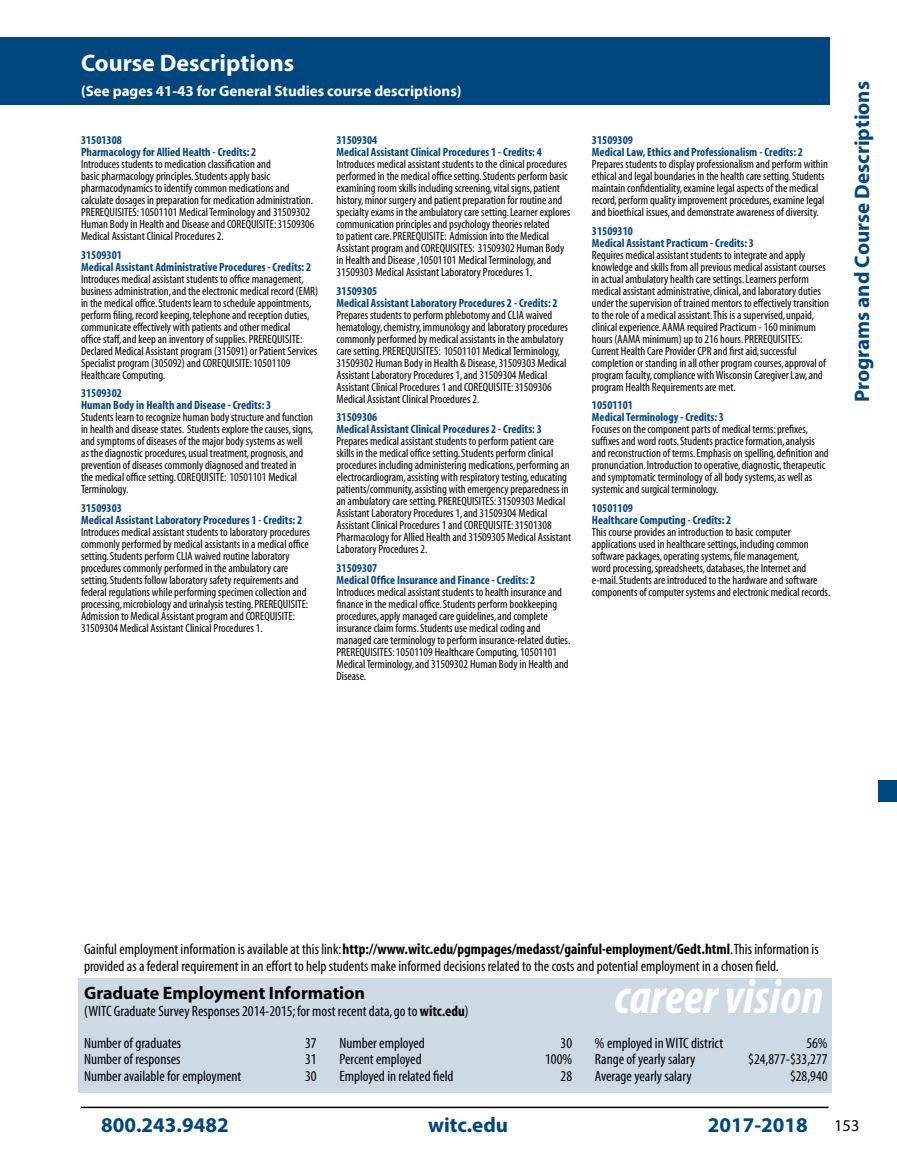
<style>
.page{position:relative;width:897px;height:1170px;background:#fff}
.page>*{position:absolute;margin:0;border:0;box-sizing:border-box;transform-origin:0 0}
.t1{font:italic 700 condensed 49.5px "Myriad Pro";color:#fff}
.t2{font:700 24px "Myriad Pro";color:#fff}
.t3{font:700 21px "Myriad Pro";color:#00467f}
.t4{font:700 18px "Myriad";color:#000}
.t5{font:16.5px "Myriad";color:#000}
.t6{font:condensed 15px/16.5px "Myriad";color:#000}
.t7{font:700 15px "Myriad Pro";color:#fff}
.t8{font:condensed 12px/12px "Myriad";color:#000}
.t9{font:700 condensed 12px/12px "Myriad";color:#00467f}
.s1{font-weight:700}
</style>
<div class="page">
<hr style="left:81px;top:1107px;width:747px;height:1px;background:#000">
<div style="left:878px;top:780px;width:18px;height:22px;background:#00467f"></div>
<div style="left:0;top:38px;width:829px;height:67px;background:#00467f"></div>
<div style="left:78px;top:978px;width:753px;height:114px;background:#ccdae5"></div>
<h2 class="t2" style="left:81px;top:48px;width:215px">Course Descriptions</h2>
<p class="t7" style="left:81px;top:81px;width:382px">(See pages 41-43 for General Studies course descriptions)</p>
<p class="t9" style="left:81px;top:134px;width:177px">31501308<br>Pharmacology for Allied Health - Credits: 2</p>
<p class="t8" style="left:81px;top:159px;width:235px">Introduces students to medication classification and<br>basic pharmacology principles. Students apply basic pharmacodynamics to identify common medications and calculate dosages in preparation for medication administration.<br>PREREQUISITES: 10501101 Medical Terminology and 31509302<br>Human Body in Health and Disease and COREQUISITE: 31509306<br>Medical Assistant Clinical Procedures 2.</p>
<p class="t9" style="left:81px;top:249px;width:231px">31509301<br>Medical Assistant Administrative Procedures - Credits: 2</p>
<p class="t8" style="left:81px;top:273px;width:238px">Introduces medical assistant students to office management, business administration, and the electronic medical record (EMR) in the medical office. Students learn to schedule appointments, perform filing, record keeping, telephone and reception duties, communicate effectively with patients and other medical<br>office staff, and keep an inventory of supplies. PREREQUISITE:<br>Declared Medical Assistant program (315091) or Patient Services Specialist program (305092) and COREQUISITE: 10501109<br>Healthcare Computing.</p>
<p class="t9" style="left:81px;top:388px;width:192px">31509302<br>Human Body in Health and Disease - Credits: 3</p>
<p class="t8" style="left:81px;top:412px;width:234px">Students learn to recognize human body structure and function in health and disease states. Students explore the causes, signs, and symptoms of diseases of the major body systems as well<br>as the diagnostic procedures, usual treatment, prognosis, and prevention of diseases commonly diagnosed and treated in<br>the medical office setting. COREQUISITE: 10501101 Medical Terminology.</p>
<p class="t9" style="left:81px;top:503px;width:222px">31509303<br>Medical Assistant Laboratory Procedures 1 - Credits: 2</p>
<p class="t8" style="left:81px;top:527px;width:230px">Introduces medical assistant students to laboratory procedures commonly performed by medical assistants in a medical office setting. Students perform CLIA waived routine laboratory procedures commonly performed in the ambulatory care setting. Students follow laboratory safety requirements and federal regulations while performing specimen collection and processing, microbiology and urinalysis testing. PREREQUISITE:<br>Admission to Medical Assistant program and COREQUISITE:<br>31509304 Medical Assistant Clinical Procedures 1.</p>
<p class="t9" style="left:336px;top:134px;width:207px">31509304<br>Medical Assistant Clinical Procedures 1 - Credits: 4</p>
<p class="t8" style="left:336px;top:159px;width:235px">Introduces medical assistant students to the clinical procedures performed in the medical office setting. Students perform basic examining room skills including screening, vital signs, patient history, minor surgery and patient preparation for routine and specialty exams in the ambulatory care setting. Learner explores communication principles and psychology theories related<br>to patient care. PREREQUISITE: Admission into the Medical Assistant program and COREQUISITES: 31509302 Human Body in Health and Disease ,10501101 Medical Terminology, and 31509303 Medical Assistant Laboratory Procedures 1.</p>
<p class="t9" style="left:336px;top:285px;width:222px">31509305<br>Medical Assistant Laboratory Procedures 2 - Credits: 2</p>
<p class="t8" style="left:336px;top:309px;width:233px">Prepares students to perform phlebotomy and CLIA waived hematology, chemistry, immunology and laboratory procedures commonly performed by medical assistants in the ambulatory care setting. PREREQUISITES: 10501101 Medical Terminology, 31509302 Human Body in Health &amp; Disease, 31509303 Medical Assistant Laboratory Procedures 1, and 31509304 Medical Assistant Clinical Procedures 1 and COREQUISITE: 31509306<br>Medical Assistant Clinical Procedures 2.</p>
<p class="t9" style="left:336px;top:412px;width:207px">31509306<br>Medical Assistant Clinical Procedures 2 - Credits: 3</p>
<p class="t8" style="left:336px;top:436px;width:236px">Prepares medical assistant students to perform patient care skills in the medical office setting. Students perform clinical procedures including administering medications, performing an electrocardiogram, assisting with respiratory testing, educating patients/community, assisting with emergency preparedness in an ambulatory care setting. PREREQUISITES: 31509303 Medical Assistant Laboratory Procedures 1, and 31509304 Medical Assistant Clinical Procedures 1 and COREQUISITE: 31501308<br>Pharmacology for Allied Health and 31509305 Medical Assistant Laboratory Procedures 2.</p>
<p class="t9" style="left:336px;top:563px;width:200px">31509307<br>Medical Office Insurance and Finance - Credits: 2</p>
<p class="t8" style="left:336px;top:587px;width:235px">Introduces medical assistant students to health insurance and finance in the medical office. Students perform bookkeeping procedures, apply managed care guidelines, and complete insurance claim forms. Students use medical coding and managed care terminology to perform insurance-related duties.<br>PREREQUISITES: 10501109 Healthcare Computing, 10501101<br>Medical Terminology, and 31509302 Human Body in Health and Disease.</p>
<p class="t9" style="left:592px;top:134px;width:212px">31509309<br>Medical Law, Ethics and Professionalism - Credits: 2</p>
<p class="t8" style="left:592px;top:159px;width:237px">Prepares students to display professionalism and perform within ethical and legal boundaries in the health care setting. Students maintain confidentiality, examine legal aspects of the medical record, perform quality improvement procedures, examine legal and bioethical issues, and demonstrate awareness of diversity.</p>
<p class="t9" style="left:592px;top:225px;width:163px">31509310<br>Medical Assistant Practicum - Credits: 3</p>
<p class="t8" style="left:592px;top:249px;width:238px">Requires medical assistant students to integrate and apply knowledge and skills from all previous medical assistant courses in actual ambulatory health care settings. Learners perform medical assistant administrative, clinical, and laboratory duties under the supervision of trained mentors to effectively transition to the role of a medical assistant.This is a supervised, unpaid, clinical experience. AAMA required Practicum - 160 minimum hours (AAMA minimum) up to 216 hours. PREREQUISITES:<br>Current Health Care Provider CPR and first aid, successful completion or standing in all other program courses, approval of program faculty, compliance with Wisconsin Caregiver Law, and program Health Requirements are met.</p>
<p class="t9" style="left:592px;top:400px;width:133px">10501101<br>Medical Terminology - Credits: 3</p>
<p class="t8" style="left:592px;top:424px;width:238px">Focuses on the component parts of medical terms: prefixes, suffixes and word roots. Students practice formation, analysis and reconstruction of terms. Emphasis on spelling, definition and pronunciation. Introduction to operative, diagnostic, therapeutic and symptomatic terminology of all body systems, as well as systemic and surgical terminology.</p>
<p class="t9" style="left:592px;top:503px;width:141px">10501109<br>Healthcare Computing - Credits: 2</p>
<p class="t8" style="left:592px;top:527px;width:240px">This course provides an introduction to basic computer applications used in healthcare settings, including common software packages, operating systems, file management,<br>word processing, spreadsheets, databases, the Internet and e-mail. Students are introduced to the hardware and software components of computer systems and electronic medical records.</p>
<h3 class="t3" style="left:848px;top:402px;width:322px;rotate:-90deg">Programs and Course Descriptions</h3>
<p class="t6" style="left:84px;top:941px;width:736px">Gainful employment information is available at this link: <span class="s1">http://www.witc.edu/pgmpages/medasst/gainful-employment/Gedt.html</span>.This information is provided as a federal requirement in an effort to help students make informed decisions related to the costs and potential employment in a chosen field.</p>
<h3 class="t4" style="left:84px;top:984px;width:282px">Graduate Employment Information</h3>
<p class="t6" style="left:84px;top:1003px;width:386px">(WITC Graduate Survey Responses 2014-2015; for most recent data, go to <span class="s1">witc.edu</span>)</p>
<p class="t6" style="left:84px;top:1035px;width:99px">Number of graduates</p>
<p class="t6" style="left:305px;top:1035px;width:13px">37</p>
<p class="t6" style="left:84px;top:1052px;width:98px">Number of responses</p>
<p class="t6" style="left:305px;top:1052px;width:13px">31</p>
<p class="t6" style="left:84px;top:1069px;width:159px">Number available for employment</p>
<p class="t6" style="left:305px;top:1069px;width:13px">30</p>
<p class="t6" style="left:339px;top:1035px;width:87px">Number employed</p>
<p class="t6" style="left:560px;top:1035px;width:13px">30</p>
<p class="t6" style="left:339px;top:1052px;width:84px">Percent employed</p>
<p class="t6" style="left:545px;top:1052px;width:28px">100%</p>
<p class="t6" style="left:339px;top:1069px;width:115px">Employed in related field</p>
<p class="t6" style="left:560px;top:1069px;width:13px">28</p>
<h1 class="t1" style="left:614px;top:966px;width:210px">career vision</h1>
<p class="t6" style="left:595px;top:1035px;width:130px">% employed in WITC district</p>
<p class="t6" style="left:806px;top:1035px;width:23px">56%</p>
<p class="t6" style="left:595px;top:1052px;width:102px">Range of yearly salary</p>
<p class="t6" style="left:748px;top:1052px;width:81px">$24,877-$33,277</p>
<p class="t6" style="left:595px;top:1069px;width:98px">Average yearly salary</p>
<p class="t6" style="left:790px;top:1069px;width:39px">$28,940</p>
<h3 class="t3" style="left:101px;top:1111px;width:129px">800.243.9482</h3>
<h3 class="t3" style="left:428px;top:1111px;width:81px">witc.edu</h3>
<h3 class="t3" style="left:707px;top:1111px;width:102px">2017-2018</h3>
<h3 class="t5" style="left:834px;top:1118px;width:27px">153</h3>
</div>
